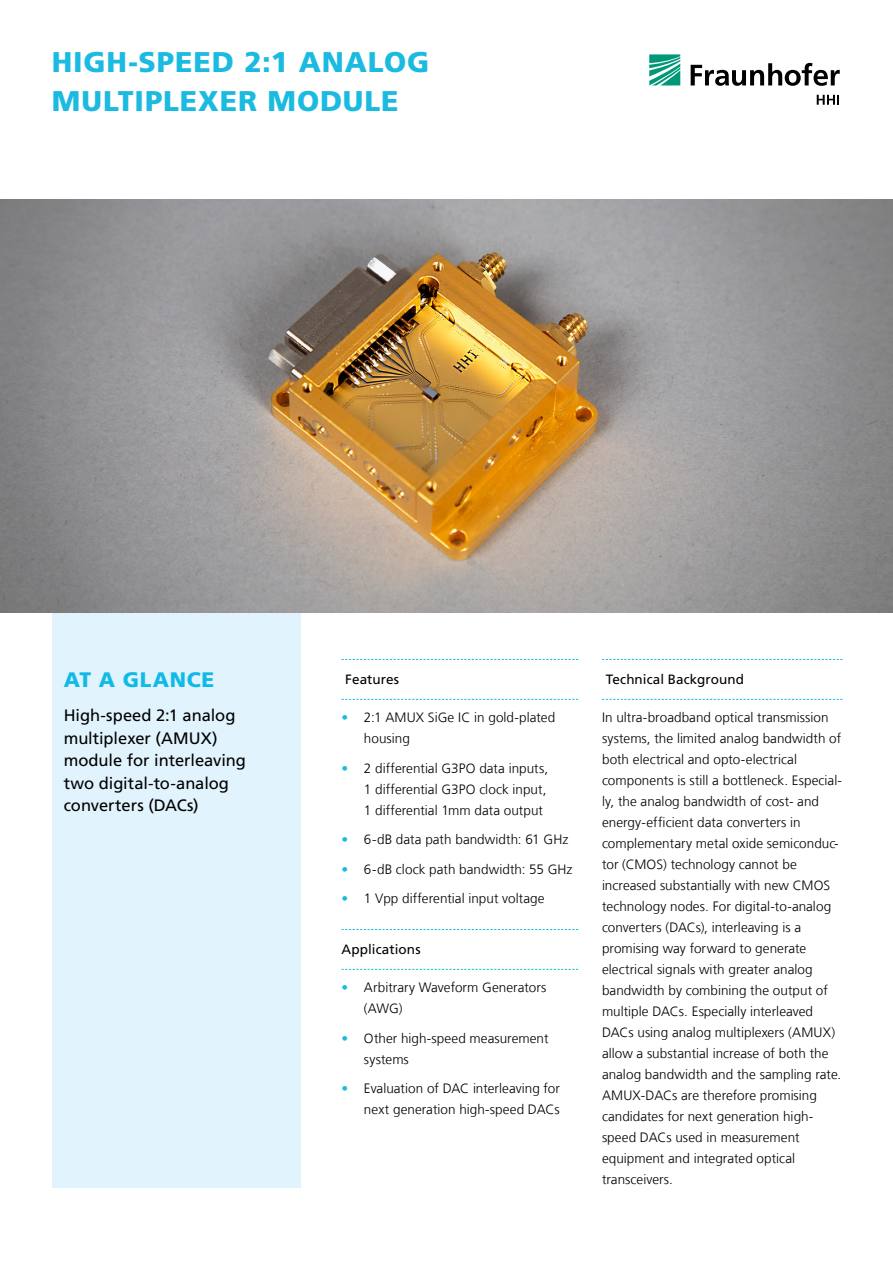
<style>
.page{position:relative;width:893px;height:1263px;background:#fff}
.page>*{position:absolute;margin:0;border:0;box-sizing:border-box;transform-origin:0 0}
.t1{font:900 28.5px/39px "Frutiger LT Com";letter-spacing:.03em;color:#1bbae0}
.t2{font:900 21px "Frutiger LT Com";letter-spacing:.03em;color:#10bae7}
.t3{font:16.5px/22.5px "Frutiger LT Com";letter-spacing:-.005em;color:#000}
.t4{font:300 13.5px/21px "Frutiger LT Com";letter-spacing:.005em;color:#000}
.t5{font:13.5px "Frutiger LT Com";letter-spacing:.005em;color:#000}
.t6{font:300 13.5px "Frutiger LT Com";color:#1bbae0}
</style>
<div class="page">
<svg style="left:602px;top:659px;width:240px;height:1px"></svg>
<svg style="left:602px;top:699px;width:240px;height:1px"></svg>
<svg style="left:341px;top:659px;width:237px;height:1px"></svg>
<svg style="left:341px;top:699px;width:237px;height:1px"></svg>
<svg style="left:341px;top:929px;width:237px;height:1px"></svg>
<svg style="left:341px;top:969px;width:237px;height:1px"></svg>
<svg style="left:649px;top:54px;width:31px;height:31px"></svg>
<svg style="left:691px;top:63px;width:149px;height:23px"></svg>
<svg style="left:817px;top:95px;width:22px;height:10px"></svg>
<div style="left:52px;top:265px;width:249px;height:923px;background:#e1f3fc"></div>
<img style="left:0;top:200px;width:893px;height:412px">
<h1 class="t1" style="left:52px;top:43px;width:379px">HIGH-SPEED 2:1 ANALOG<br>MULTIPLEXER MODULE</h1>
<h2 class="t2" style="left:64px;top:667px;width:152px">AT A GLANCE</h2>
<p class="t3" style="left:64px;top:704px;width:184px">High-speed 2:1 analog multiplexer (AMUX( module for interleaving two digital-to-analog converters (DACs(</p>
<p class="t5" style="left:345px;top:671px;width:56px">Features</p>
<p class="t4" style="left:364px;top:707px;width:193px">2:1 AMUX SiGe IC in gold-plated</p>
<p class="t6" style="left:341px;top:709px;width:8px">•</p>
<p class="t6" style="left:341px;top:760px;width:8px">•</p>
<p class="t6" style="left:341px;top:832px;width:8px">•</p>
<p class="t6" style="left:341px;top:861px;width:8px">•</p>
<p class="t6" style="left:341px;top:890px;width:8px">•</p>
<p class="t4" style="left:364px;top:724px;width:186px;line-height:29.5px">housing<br>2 differential G3PO data inputs,</p>
<p class="t4" style="left:364px;top:778px;width:184px">1 differential G3PO clock input,<br>1 differential 1mm data output</p>
<p class="t4" style="left:364px;top:829px;width:206px">6-dB data path bandwidth: 61 GHz</p>
<p class="t4" style="left:364px;top:858px;width:210px">6-dB clock path bandwidth: 55 GHz</p>
<p class="t4" style="left:364px;top:888px;width:182px">1 Vpp differential input voltage</p>
<p class="t5" style="left:341px;top:941px;width:81px">Applications</p>
<p class="t4" style="left:364px;top:977px;width:184px">Arbitrary Waveform Generators</p>
<p class="t6" style="left:341px;top:979px;width:8px">•</p>
<p class="t6" style="left:341px;top:1030px;width:8px">•</p>
<p class="t6" style="left:341px;top:1080px;width:8px">•</p>
<p class="t4" style="left:364px;top:994px;width:186px;line-height:29.5px">(AWG(<br>Other high-speed measurement</p>
<p class="t4" style="left:364px;top:1044px;width:198px;line-height:29.5px">systems<br>Evaluation of DAC interleaving for</p>
<p class="t4" style="left:364px;top:1099px;width:197px">next generation high-speed DACs</p>
<p class="t5" style="left:606px;top:671px;width:140px">Technical Background</p>
<p class="t4" style="left:602px;top:707px;width:241px">In ultra-broadband optical transmission systems, the limited analog bandwidth of both electrical and opto-electrical</p>
<p class="t4" style="left:602px;top:791px;width:219px">ly, the analog bandwidth of cost- and</p>
<p class="t4" style="left:602px;top:770px;width:242px">components is still a bottleneck. Especial-</p>
<p class="t4" style="left:602px;top:812px;width:200px">energy-efficient data converters in</p>
<p class="t4" style="left:602px;top:854px;width:196px">tor (CMOS) technology cannot be</p>
<p class="t4" style="left:602px;top:833px;width:238px">complementary metal oxide semiconduc-</p>
<p class="t4" style="left:602px;top:875px;width:241px">increased substantially with new CMOS technology nodes. For digital-to-analog converters (DACs ,) interleaving is a promising way forward to generate electrical signals with greater analog bandwidth by combining the output of multiple DACs. Especially interleaved DACs using analog multiplexers (AMUX( allow a substantial increase of both the analog bandwidth and the sampling rate.<br>AMUX-DACs are therefore promising</p>
<p class="t4" style="left:602px;top:1127px;width:199px">speed DACs used in measurement</p>
<p class="t4" style="left:602px;top:1106px;width:213px">candidates for next generation high-</p>
<p class="t4" style="left:602px;top:1148px;width:195px">equipment and integrated optical transceivers.</p>
</div>
